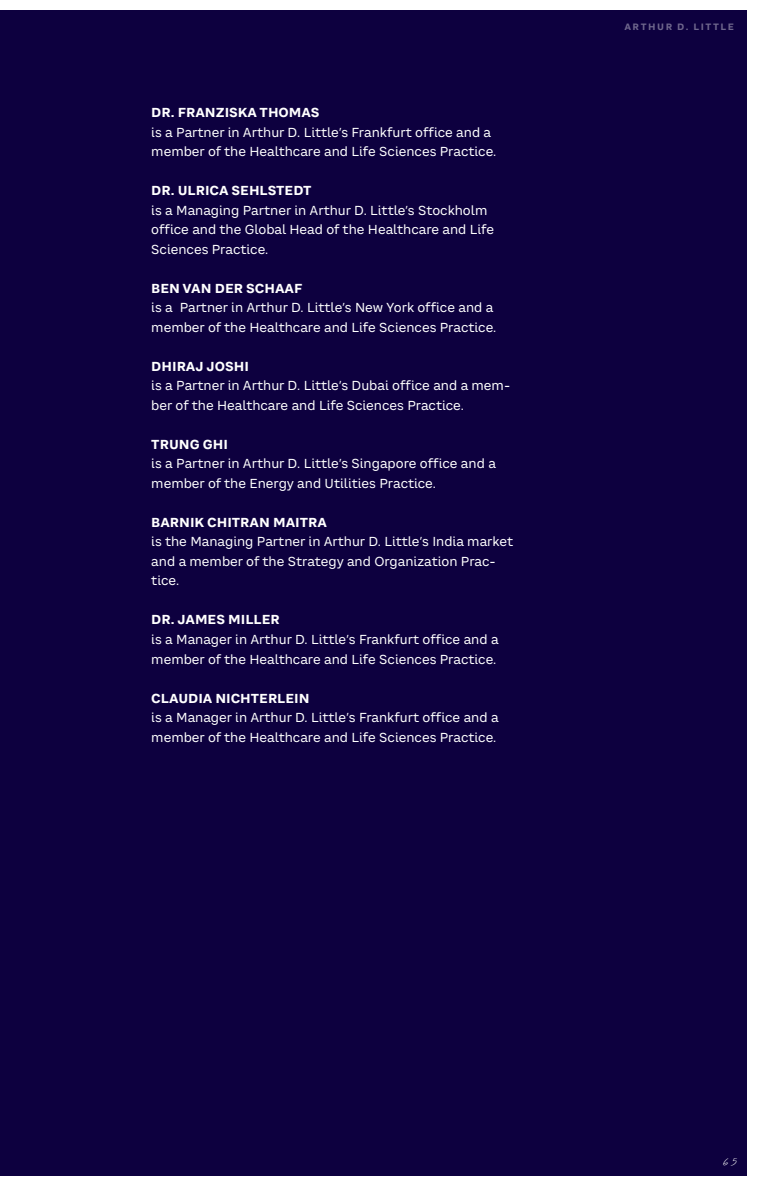
<style>
.page{position:relative;width:757px;height:1187px;background:#fff}
.page>*{position:absolute;margin:0;border:0;box-sizing:border-box;transform-origin:0 0}
.G4_PAGE_NUMBER_RIGHT{font:13.5px "ADL Notes";color:#fff}
.t1{font:12.75px/19.5px "CA Saygon Text";color:#fff}
.t2{font:700 12.75px "CA Saygon Text";color:#fff}
.t3{font:700 9px "CA Saygon Text";letter-spacing:.17em;color:#6e668c}
</style>
<div class="page">
<div style="left:0;top:10px;width:746px;height:1165px;background:#0d003f"></div>
<p class="t2" style="left:151px;top:103px;width:170px">DR. FRANZISKA THOMAS</p>
<p class="t1" style="left:151px;top:122px;width:347px">is a Partner in Arthur D. Little’s Frankfurt office and a member of the Healthcare and Life Sciences Practice.</p>
<p class="t2" style="left:151px;top:181px;width:162px">DR. ULRICA SEHLSTEDT</p>
<p class="t1" style="left:151px;top:200px;width:344px">is a Managing Partner in Arthur D. Little’s Stockholm office and the Global Head of the Healthcare and Life<br>Sciences Practice.</p>
<p class="t2" style="left:151px;top:278px;width:153px">BEN VAN DER SCHAAF</p>
<p class="t1" style="left:151px;top:298px;width:347px">is a Partner in Arthur D. Little’s New York office and a member of the Healthcare and Life Sciences Practice.</p>
<p class="t2" style="left:151px;top:356px;width:99px">DHIRAJ JOSHI</p>
<p class="t1" style="left:151px;top:376px;width:360px">is a Partner in Arthur D. Little’s Dubai office and a mem&shy;ber of the Healthcare and Life Sciences Practice.</p>
<p class="t2" style="left:151px;top:434px;width:78px">TRUNG GHI</p>
<p class="t1" style="left:151px;top:454px;width:346px">is a Partner in Arthur D. Little’s Singapore office and a member of the Energy and Utilities Practice.</p>
<p class="t2" style="left:151px;top:512px;width:177px">BARNIK CHITRAN MAITRA</p>
<p class="t1" style="left:151px;top:532px;width:363px">is the Managing Partner in Arthur D. Little’s India market and a member of the Strategy and Organization Prac&shy;tice.</p>
<p class="t2" style="left:151px;top:610px;width:130px">DR. JAMES MILLER</p>
<p class="t1" style="left:151px;top:629px;width:349px">is a Manager in Arthur D. Little’s Frankfurt office and a member of the Healthcare and Life Sciences Practice.</p>
<p class="t2" style="left:151px;top:688px;width:160px">CLAUDIA NICHTERLEIN</p>
<p class="t1" style="left:151px;top:707px;width:349px">is a Manager in Arthur D. Little’s Frankfurt office and a member of the Healthcare and Life Sciences Practice.</p>
<p class="t3" style="left:624px;top:20px;width:111px">ARTHUR D. LITTLE</p>
<p class="G4_PAGE_NUMBER_RIGHT" style="left:723px;top:1152px;width:15px">65</p>
</div>
